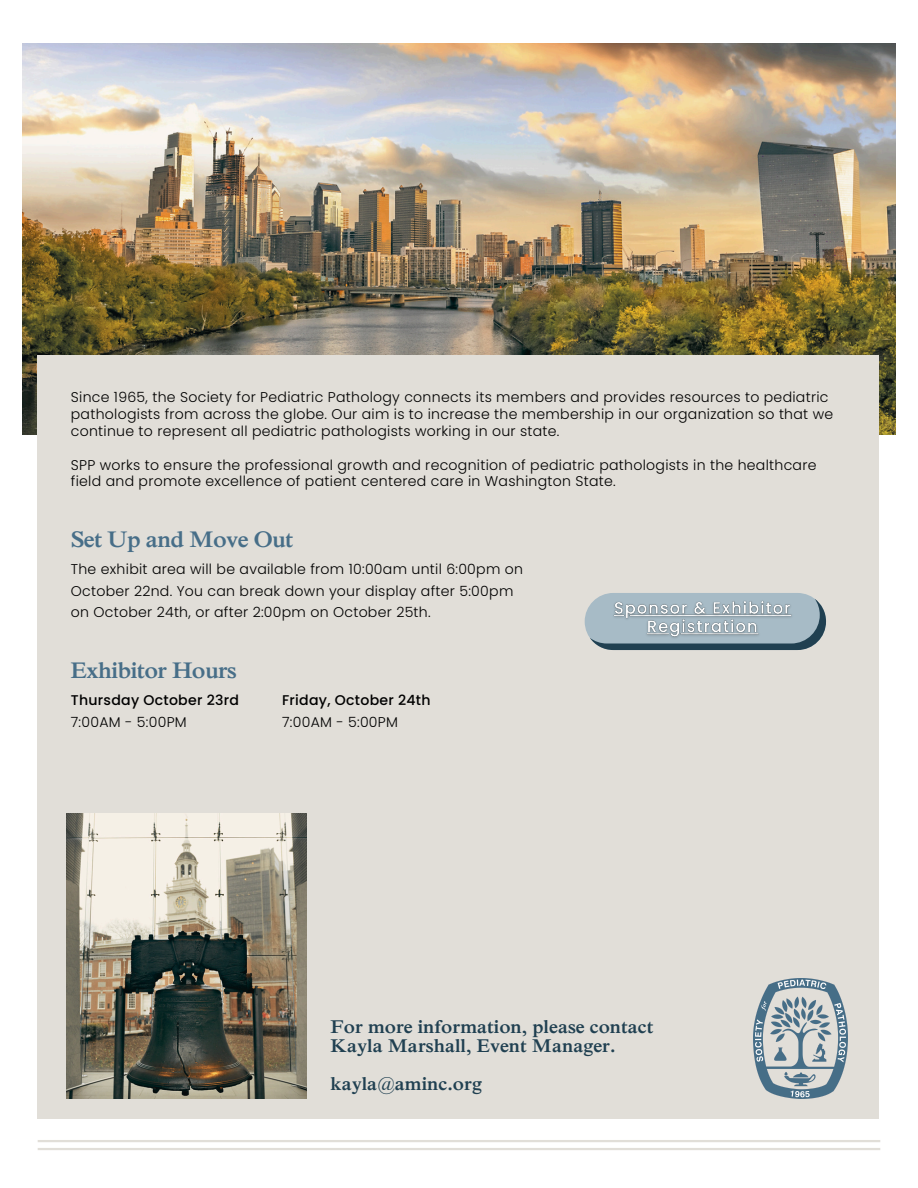
<style>
.page{position:relative;width:918px;height:1188px;background:#fff}
.page>*{position:absolute;margin:0;border:0;box-sizing:border-box;transform-origin:0 0}
.t1{font:600 23.1px "Times NRMT Pro";letter-spacing:-.025em;color:#476e88}
.t2{font:600 18.9px/19px "Times NRMT Pro";color:#204051}
.t3{font:300 14.1px/16.8px "Poppins";letter-spacing:.02em;color:#000}
.t4{font:500 14.1px "Poppins";letter-spacing:.02em;color:#000}
</style>
<div class="page">
<img style="left:23px;top:43px;width:873px;height:392px">
<div style="left:38px;top:355px;width:841px;height:764px;background:#e1ded8"></div>
<hr style="left:38px;top:1140px;width:842px;height:2px;background:#e1ded8">
<hr style="left:38px;top:1148px;width:842px;height:2px;background:#e1ded8">
<img style="left:66px;top:813px;width:241px;height:286px">
<img style="left:754px;top:979px;width:93px;height:120px">
<div style="left:585px;top:593px;width:241px;height:57px;background:#a7bbc6;border-radius:29px"></div>
<svg style="left:590px;top:599px;width:236px;height:51px"></svg>
<img style="left:608px;top:599px;width:188px;height:44px">
<p class="t3" style="left:71px;top:389px;width:764px">Since 1965, the Society for Pediatric Pathology connects its members and provides resources to pediatric pathologists from across the globe. Our aim is to increase the membership in our organization so that we continue to represent all pediatric pathologists working in our state.</p>
<p class="t3" style="left:71px;top:456px;width:747px">SPP works to ensure the professional growth and recognition of pediatric pathologists in the healthcare field and promote excellence of patient centered care in Washington State.</p>
<p class="t1" style="left:71px;top:531px;width:224px">Set Up and Move Out</p>
<p class="t3" style="left:71px;top:559px;width:454px;line-height:21.3px">The exhibit area will be available from 10:00am until 6:00pm on<br>October 22nd. You can break down your display after 5:00pm on October 24th, or after 2:00pm on October 25th.</p>
<p class="t1" style="left:71px;top:662px;width:167px">Exhibitor Hours</p>
<p class="t4" style="left:71px;top:691px;width:170px">Thursday October 23rd</p>
<p class="t3" style="left:71px;top:713px;width:117px">7:00AM - 5:00PM</p>
<p class="t4" style="left:282px;top:691px;width:150px">Friday, October 24th</p>
<p class="t3" style="left:282px;top:713px;width:117px">7:00AM - 5:00PM</p>
<p class="t2" style="left:330px;top:1019px;width:325px">For more information, please contact<br>Kayla Marshall, Event Manager.</p>
<p class="t2" style="left:330px;top:1077px;width:153px">kayla@aminc.org</p>
</div>
